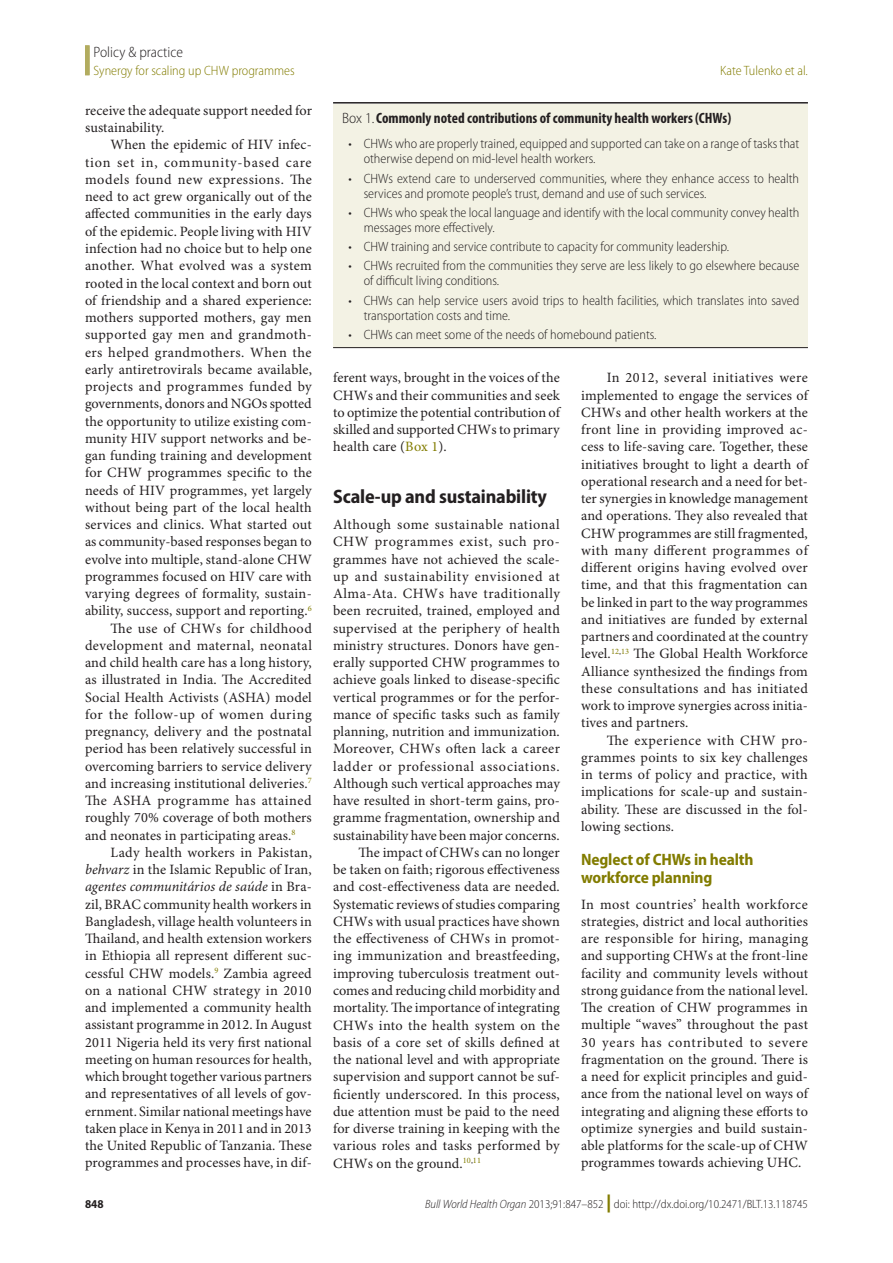
<style>
.page{position:relative;width:893px;height:1263px;background:#fff}
.page>*{position:absolute;margin:0;border:0;box-sizing:border-box;transform-origin:0 0}
.Head_1{font:700 semi-condensed 19.5px "Myriad Pro";letter-spacing:-.01em;color:#231f20}
.Head_2{font:700 semi-condensed 16.5px/17.2px "Myriad Pro";letter-spacing:-.01em;color:#827c00}
.t1{font:700 condensed 15px "Myriad Pro";color:#231f20}
.Section_Title{font:300 semi-condensed 15px "Myriad Pro";color:#231f20}
.Para_Ind{font:14.25px/17.2px "Minion Pro";letter-spacing:.005em;color:#231f20;text-align:justify}
.Para_No_Ind{font:14.25px/17.2px "Minion Pro";color:#231f20;text-align:justify}
.t2{font:300 semi-condensed 13.5px/15px "Myriad Pro";color:#231f20}
.RH_Outside{font:300 semi-condensed 13.5px "Myriad Pro";color:#827c00}
.RH_Inside{font:300 semi-condensed 13.5px "Myriad Pro";color:#827c00}
.t3{font:300 semi-condensed 12px "Myriad Pro";color:#231f20}
.t4{font:700 semi-condensed 12px "Myriad Pro";color:#231f20}
.s1{font-style:italic}
.s2{font-weight:300;font-stretch:semi-condensed}
.s3{color:#827c00}
.s4{font-weight:900;font-stretch:normal;font-size:18px;color:#827c00}
</style>
<div class="page">
<div style="left:85px;top:45px;width:5px;height:30px;background:#b2ac5f"></div>
<div style="left:333px;top:104px;width:474px;height:243px;background:#f3f2e4"></div>
<hr style="left:333px;top:102px;width:475px;height:2px;background:#231f20">
<hr style="left:333px;top:347px;width:475px;height:1px;background:#231f20">
<p class="Section_Title" style="left:94px;top:44px;width:91px">Policy &amp; practice</p>
<p class="RH_Outside" style="left:94px;top:63px;width:203px">Synergy for scaling up CHW programmes</p>
<p class="RH_Inside" style="left:720px;top:63px;width:89px">Kate Tulenko et al.</p>
<p class="Para_Ind" style="left:85px;top:102px;width:228px">receive the adequate support needed for sustainability.</p>
<p class="Para_Ind" style="left:85px;top:137px;width:228px;text-indent:26px">When the epidemic of HIV infec&shy;tion set in, community-based care models found new expressions. The need to act grew organically out of the affected communities in the early days of the epidemic. People living with HIV infection had no choice but to help one another. What evolved was a system rooted in the local context and born out of friendship and a shared experience: mothers supported mothers, gay men supported gay men and grandmoth&shy;ers helped grandmothers. When the early antiretrovirals became available, projects and programmes funded by governments, donors and NGOs spotted the opportunity to utilize existing com&shy;munity HIV support networks and be&shy;gan funding training and development for CHW programmes specific to the needs of HIV programmes, yet largely without being part of the local health services and clinics. What started out as community-based responses began to evolve into multiple, stand-alone CHW programmes focused on HIV care with varying degrees of formality, sustain&shy;ability, success, support and reporting.<sup>6</sup></p>
<p class="Para_Ind" style="left:85px;top:620px;width:228px;text-indent:26px">The use of CHWs for childhood development and maternal, neonatal and child health care has a long history, as illustrated in India. The Accredited Social Health Activists (ASHA) model for the follow-up of women during pregnancy, delivery and the postnatal period has been relatively successful in overcoming barriers to service delivery and increasing institutional deliveries.<sup>7<br></sup>The ASHA programme has attained roughly 70% coverage of both mothers and neonates in participating areas.<sup>8</sup></p>
<p class="Para_Ind" style="left:85px;top:844px;width:228px;text-indent:26px">Lady health workers in Pakistan, <span class="s1">behvarz</span> in the Islamic Republic of Iran, <span class="s1">agentes communitários de saúde</span> in Bra&shy;zil, BRAC community health workers in Bangladesh, village health volunteers in Thailand, and health extension workers in Ethiopia all represent different suc&shy;cessful CHW models.<sup>9</sup> Zambia agreed on a national CHW strategy in 2010 and implemented a community health assistant programme in 2012. In August 2011 Nigeria held its very first national meeting on human resources for health, which brought together various partners and representatives of all levels of gov&shy;ernment. Similar national meetings have taken place in Kenya in 2011 and in 2013 the United Republic of Tanzania. These programmes and processes have, in dif-</p>
<p class="t1" style="left:342px;top:109px;width:390px"><span class="s2">Box 1.</span>Commonly noted contributions of community health workers (CHWs)</p>
<p class="t2" style="left:364px;top:137px;width:437px;text-indent:-15px">• CHWs who are properly trained, equipped and supported can take on a range of tasks that otherwise depend on mid-level health workers.</p>
<p class="t2" style="left:364px;top:171px;width:437px;text-indent:-15px">• CHWs extend care to underserved communities, where they enhance access to health services and promote people’s trust, demand and use of such services.</p>
<p class="t2" style="left:364px;top:205px;width:437px;text-indent:-15px">• CHWs who speak the local language and identify with the local community convey health messages more effectively.</p>
<p class="t2" style="left:348px;top:239px;width:382px">• CHW training and service contribute to capacity for community leadership.</p>
<p class="t2" style="left:364px;top:259px;width:437px;text-indent:-15px">• CHWs recruited from the communities they serve are less likely to go elsewhere because of difficult living conditions.</p>
<p class="t2" style="left:364px;top:293px;width:437px;text-indent:-15px">• CHWs can help service users avoid trips to health facilities, which translates into saved transportation costs and time.</p>
<p class="t2" style="left:348px;top:327px;width:310px">• CHWs can meet some of the needs of homebound patients.</p>
<p class="Para_Ind" style="left:581px;top:370px;width:228px;text-indent:26px">In 2012, several initiatives were implemented to engage the services of CHWs and other health workers at the front line in providing improved ac&shy;cess to life-saving care. Together, these initiatives brought to light a dearth of operational research and a need for bet&shy;ter synergies in knowledge management and operations. They also revealed that CHW programmes are still fragmented, with many different programmes of different origins having evolved over time, and that this fragmentation can be linked in part to the way programmes and initiatives are funded by external partners and coordinated at the country level.<sup>12</sup><sup>,</sup><sup>13</sup> The Global Health Workforce Alliance synthesized the findings from these consultations and has initiated work to improve synergies across initia&shy;tives and partners.</p>
<p class="Para_Ind" style="left:581px;top:732px;width:228px;text-indent:26px">The experience with CHW pro&shy;grammes points to six key challenges in terms of policy and practice, with implications for scale-up and sustain&shy;ability. These are discussed in the fol&shy;lowing sections.</p>
<p class="Head_2" style="left:581px;top:851px;width:174px">Neglect of CHWs in health workforce planning</p>
<p class="Para_No_Ind" style="left:581px;top:896px;width:228px">In most countries’ health workforce strategies, district and local authorities are responsible for hiring, managing and supporting CHWs at the front-line facility and community levels without strong guidance from the national level.<br>The creation of CHW programmes in multiple “waves” throughout the past 30 years has contributed to severe fragmentation on the ground. There is a need for explicit principles and guid&shy;ance from the national level on ways of integrating and aligning these efforts to optimize synergies and build sustain&shy;able platforms for the scale-up of CHW programmes towards achieving UHC.</p>
<p class="Para_Ind" style="left:333px;top:370px;width:228px">ferent ways, brought in the voices of the CHWs and their communities and seek to optimize the potential contribution of skilled and supported CHWs to primary health care (<span class="s3">Box 1</span>).</p>
<p class="Head_1" style="left:333px;top:486px;width:215px">Scale-up and sustainability</p>
<p class="Para_No_Ind" style="left:333px;top:516px;width:228px">Although some sustainable national CHW programmes exist, such pro&shy;grammes have not achieved the scale&shy;up and sustainability envisioned at Alma-Ata. CHWs have traditionally been recruited, trained, employed and supervised at the periphery of health ministry structures. Donors have gen&shy;erally supported CHW programmes to achieve goals linked to disease-specific vertical programmes or for the perfor&shy;mance of specific tasks such as family planning, nutrition and immunization.<br>Moreover, CHWs often lack a career ladder or professional associations.<br>Although such vertical approaches may have resulted in short-term gains, pro&shy;gramme fragmentation, ownership and sustainability have been major concerns.</p>
<p class="Para_Ind" style="left:333px;top:844px;width:228px;text-indent:26px">The impact of CHWs can no longer be taken on faith; rigorous effectiveness and cost-effectiveness data are needed.<br>Systematic reviews of studies comparing CHWs with usual practices have shown the effectiveness of CHWs in promot&shy;ing immunization and breastfeeding, improving tuberculosis treatment out&shy;comes and reducing child morbidity and mortality. The importance of integrating CHWs into the health system on the basis of a core set of skills defined at the national level and with appropriate supervision and support cannot be suf&shy;ficiently underscored. In this process, due attention must be paid to the need for diverse training in keeping with the various roles and tasks performed by CHWs on the ground.<sup>10</sup><sup>,</sup><sup>11</sup></p>
<p class="t4" style="left:85px;top:1197px;width:20px">848</p>
<p class="t3" style="left:425px;top:1198px;width:384px"><span class="s1">Bull World Health Organ</span> 2013;91:847–852 <span class="s4">|</span> doi: http://dx.doi.org/10.2471/BLT.13.118745</p>
</div>
